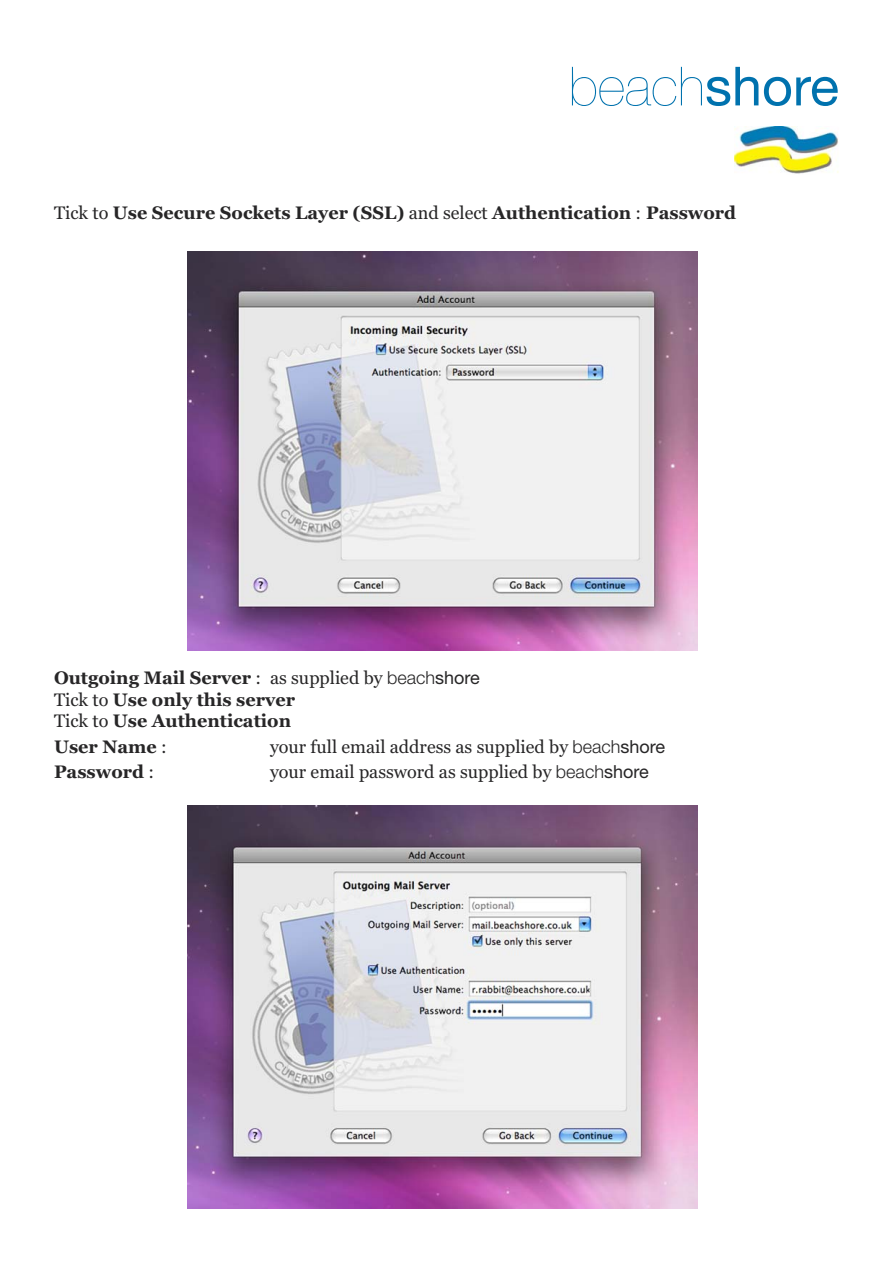
<style>
.page{position:relative;width:893px;height:1263px;background:#fff}
.page>*{position:absolute;margin:0;border:0;box-sizing:border-box;transform-origin:0 0}
.t1{font:200 54px "Helvetica Neue";color:#0072ae}
.t2{font:700 18px/21.8px "Georgia";color:#272627}
.t3{font:18px "Georgia";color:#272627}
.s1{font-weight:400}
.s2{font-family:"Helvetica Neue";font-weight:300}
.s3{font-family:"Helvetica Neue";font-weight:400}
.s4{font-family:"Helvetica Neue"}
</style>
<div class="page">
<img style="left:187px;top:252px;width:510px;height:398px">
<img style="left:187px;top:806px;width:510px;height:403px">
<img style="left:734px;top:126px;width:105px;height:48px">
<p class="t1" style="left:569px;top:67px;width:271px">beach<span class="s1">shore</span></p>
<p class="t2" style="left:54px;top:204px;width:684px"><span class="s1">Tick to</span> Use Secure Sockets Layer (SSL) <span class="s1">and select</span> Authentication <span class="s1">:</span> Password</p>
<p class="t2" style="left:54px;top:668px;width:427px">Outgoing Mail Server <span class="s1">: as supplied by</span> <span class="s2">beach</span><span class="s3">shore<br></span><span class="s1">Tick to</span> Use only this server<br><span class="s1">Tick to</span> Use Authentication</p>
<p class="t2" style="left:54px;top:737px;width:114px">User Name <span class="s1">:</span></p>
<p class="t3" style="left:270px;top:736px;width:397px">your full email address as supplied by <span class="s2">beach</span><span class="s4">shore</span></p>
<p class="t2" style="left:54px;top:763px;width:102px">Password <span class="s1">:</span></p>
<p class="t3" style="left:270px;top:761px;width:380px">your email password as supplied by <span class="s2">beach</span><span class="s4">shore</span></p>
</div>
